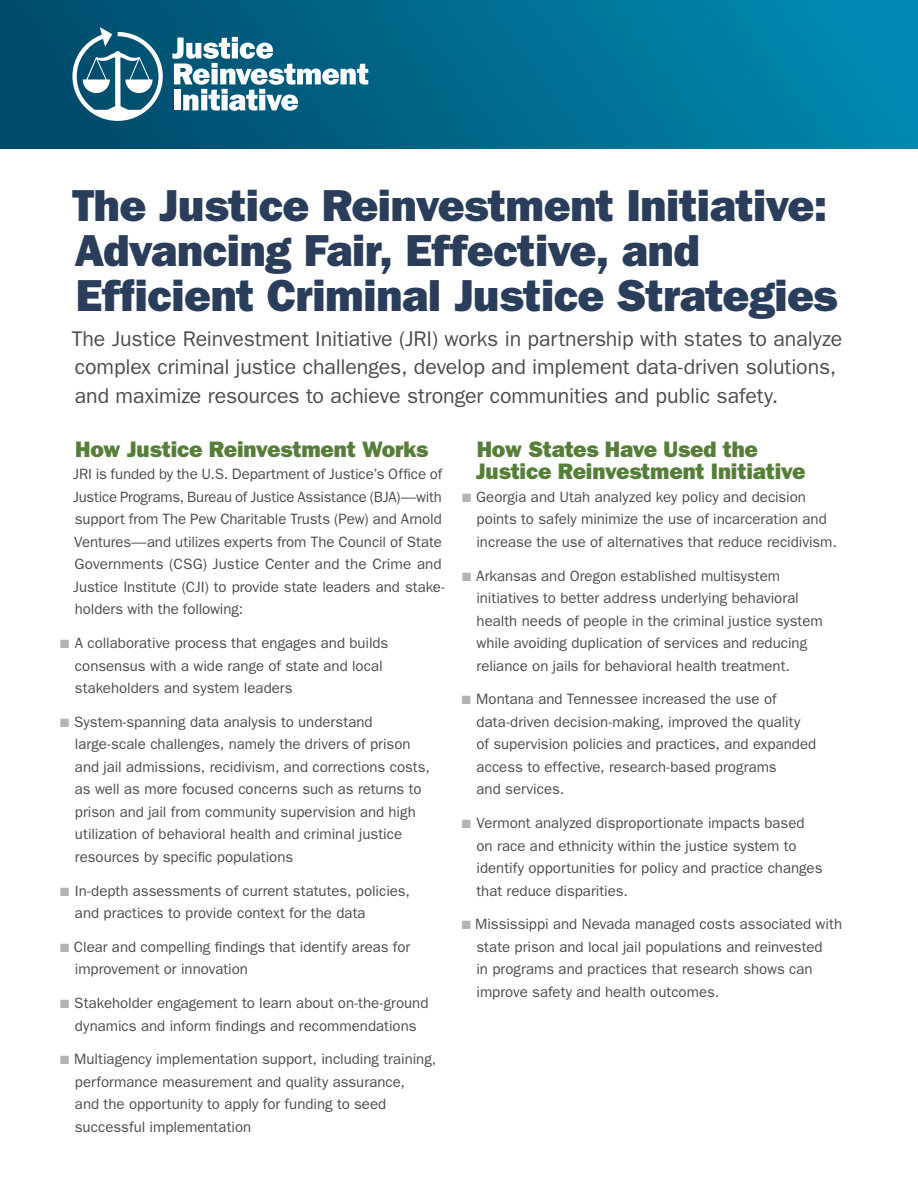
<style>
.page{position:relative;width:918px;height:1188px;background:#fff}
.page>*{position:absolute;margin:0;border:0;box-sizing:border-box;transform-origin:0 0}
.H1_Franklin{font:45px/45px "ITC Franklin Gothic Std Hvy";letter-spacing:-.015em;color:#2a3e5c}
.H3_Franklin_Green{font:22.5px/22.5px "ITC Franklin Gothic Std Hvy";letter-spacing:-.01em;color:#557f39}
.P2_Dek_FG{font:21.3px/28.5px "ITC Franklin Gothic Std";letter-spacing:-.005em;color:#4d4d4f}
.P1_Franklin_Text_No{font:15px/22.5px "ITC Franklin Gothic Std";color:#4d4d4f}
.P1_Franklin_Text_No-2{font:12px "Zapf Dingbats ITC";color:#b1b4b6}
.s1{color:#b1b4b6}
</style>
<div class="page">
<div style="left:0;top:0;width:918px;height:148px;background:linear-gradient(to right,#004766,#008bb3)"></div>
<svg style="left:172px;top:37px;width:196px;height:74px"></svg>
<svg style="left:72px;top:27px;width:91px;height:94px"></svg>
<p class="H1_Franklin" style="left:72px;top:183px;width:767px">The Justice Reinvestment Initiative:<br>Advancing Fair, Effective, and<br>Efficient Criminal Justice Strategies</p>
<p class="P2_Dek_FG" style="left:72px;top:324px;width:772px">The Justice Reinvestment Initiative (JRI) works in partnership with states to analyze complex criminal justice challenges, develop and implement data-driven solutions, and maximize resources to achieve stronger communities and public safety.</p>
<p class="H3_Franklin_Green" style="left:75px;top:438px;width:355px">How Justice Reinvestment Works</p>
<p class="P1_Franklin_Text_No" style="left:73px;top:463px;width:373px">JRI is funded by the U.S. Department of Justice’s Office of Justice Programs, Bureau of Justice Assistance (BJA)—with support from The Pew Charitable Trusts (Pew) and Arnold Ventures—and utilizes experts from The Council of State Governments (CSG) Justice Center and the Crime and Justice Institute (CJI) to provide state leaders and stake&shy;holders with the following:</p>
<p class="P1_Franklin_Text_No" style="left:75px;top:632px;width:315px;text-indent:-15px"><span class="s1">■</span> A collaborative process that engages and builds consensus with a wide range of state and local stakeholders and system leaders</p>
<p class="P1_Franklin_Text_No" style="left:74px;top:711px;width:300px">System-spanning data analysis to understand</p>
<p class="H3_Franklin_Green" style="left:476px;top:438px;width:331px">How States Have Used the<br>Justice Reinvestment Initiative</p>
<p class="P1_Franklin_Text_No" style="left:476px;top:486px;width:362px;text-indent:-14px"><span class="s1">■</span> Georgia and Utah analyzed key policy and decision points to safely minimize the use of incarceration and increase the use of alternatives that reduce recidivism.</p>
<p class="P1_Franklin_Text_No" style="left:476px;top:564px;width:348px;text-indent:-14px"><span class="s1">■</span> Arkansas and Oregon established multisystem initiatives to better address underlying behavioral health needs of people in the criminal justice system while avoiding duplication of services and reducing reliance on jails for behavioral health treatment.</p>
<p class="P1_Franklin_Text_No" style="left:477px;top:688px;width:341px;text-indent:-15px"><span class="s1">■</span> Montana and Tennessee increased the use of data-driven decision-making, improved the quality of supervision policies and practices, and expanded access to effective, research-based programs<br>and services.</p>
<p class="P1_Franklin_Text_No" style="left:476px;top:812px;width:348px;text-indent:-15px"><span class="s1">■</span> Vermont analyzed disproportionate impacts based on race and ethnicity within the justice system to identify opportunities for policy and practice changes that reduce disparities.</p>
<p class="P1_Franklin_Text_No" style="left:475px;top:913px;width:368px">Mississippi and Nevada managed costs associated with</p>
<p class="P1_Franklin_Text_No-2" style="left:60px;top:717px;width:11px">■</p>
<p class="P1_Franklin_Text_No" style="left:75px;top:733px;width:356px">large-scale challenges, namely the drivers of prison and jail admissions, recidivism, and corrections costs, as well as more focused concerns such as returns to prison and jail from community supervision and high utilization of behavioral health and criminal justice resources by specific populations</p>
<p class="P1_Franklin_Text_No" style="left:75px;top:879px;width:337px;text-indent:-15px"><span class="s1">■</span> In-depth assessments of current statutes, policies, and practices to provide context for the data</p>
<p class="P1_Franklin_Text_No" style="left:74px;top:936px;width:338px">Clear and compelling findings that identify areas for</p>
<p class="P1_Franklin_Text_No-2" style="left:462px;top:919px;width:11px">■</p>
<p class="P1_Franklin_Text_No" style="left:476px;top:936px;width:348px">state prison and local jail populations and reinvested in programs and practices that research shows can improve safety and health outcomes.</p>
<p class="P1_Franklin_Text_No-2" style="left:60px;top:942px;width:11px">■</p>
<p class="P1_Franklin_Text_No" style="left:75px;top:958px;width:175px">improvement or innovation</p>
<p class="P1_Franklin_Text_No" style="left:74px;top:992px;width:356px">Stakeholder engagement to learn about on-the-ground</p>
<p class="P1_Franklin_Text_No-2" style="left:60px;top:998px;width:11px">■</p>
<p class="P1_Franklin_Text_No" style="left:75px;top:1014px;width:343px">dynamics and inform findings and recommendations</p>
<p class="P1_Franklin_Text_No" style="left:74px;top:1048px;width:364px">Multiagency implementation support, including training,</p>
<p class="P1_Franklin_Text_No-2" style="left:60px;top:1054px;width:11px">■</p>
<p class="P1_Franklin_Text_No" style="left:75px;top:1071px;width:332px">performance measurement and quality assurance, and the opportunity to apply for funding to seed successful implementation</p>
</div>
